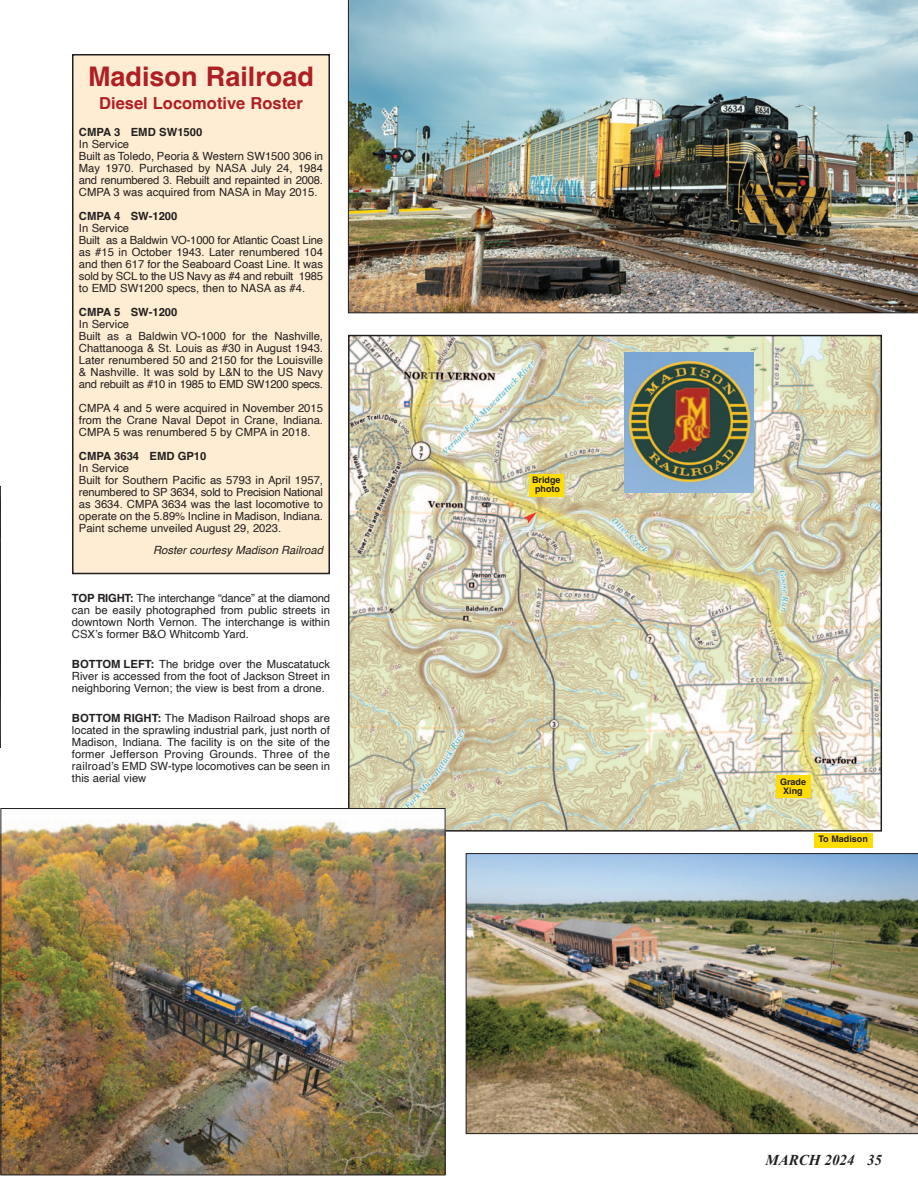
<style>
.page{position:relative;width:918px;height:1188px;background:#fff}
.page>*{position:absolute;margin:0;border:0;box-sizing:border-box;transform-origin:0 0}
.t1{font:700 27px "Helvetica";color:#af1e22}
.t2{font:700 16.5px "Helvetica";color:#af1e22}
.t3{font:italic 700 15px "Times New Roman";color:#231f20}
.t4{font:11.25px/12px "Helvetica";color:#231f20;text-align:justify}
.t5{font:700 11.25px "Helvetica";color:#231f20}
.t6{font:italic 11.25px "Helvetica";color:#231f20}
.t7{font:700 9px "Helvetica";color:#231f20}
.s1{font-weight:700}
</style>
<div class="page">
<img style="left:351px;top:338px;width:528px;height:491px">
<div style="left:348px;top:335px;width:534px;height:497px;border:2px solid #231f20"></div>
<svg style="left:0;top:486px;width:1px;height:262px"></svg>
<img style="left:3px;top:810px;width:441px;height:363px">
<img style="left:348px;top:0;width:570px;height:313px">
<img style="left:466px;top:853px;width:452px;height:281px">
<div style="left:73px;top:55px;width:256px;height:519px;background:#feedd2"></div>
<div style="left:72px;top:54px;width:258px;height:520px;border:2px solid #231f20"></div>
<div style="left:529px;top:474px;width:35px;height:23px;background:#ffdc03"></div>
<div style="left:776px;top:775px;width:34px;height:23px;background:#ffdc03"></div>
<div style="left:814px;top:833px;width:58px;height:14px;background:#ffdc03"></div>
<svg style="left:524px;top:512px;width:13px;height:12px"></svg>
<img style="left:624px;top:353px;width:129px;height:139px">
<p class="t1" style="left:88px;top:66px;width:227px">Madison Railroad</p>
<p class="t2" style="left:99px;top:96px;width:205px">Diesel Locomotive Roster</p>
<p class="t5" style="left:79px;top:127px;width:125px">CMPA 3 EMD SW1500</p>
<p class="t4" style="left:79px;top:139px;width:52px">In Service</p>
<p class="t4" style="left:79px;top:151px;width:246px">Built as Toledo, Peoria &amp; Western SW1500 306 in May 1970. Purchased by NASA July 24, 1984 and renumbered 3. Rebuilt and repainted in 2008.<br>CMPA 3 was acquired from NASA in May 2015.</p>
<p class="t5" style="left:79px;top:211px;width:100px">CMPA 4 SW-1200</p>
<p class="t4" style="left:79px;top:223px;width:52px">In Service</p>
<p class="t4" style="left:79px;top:235px;width:246px">Built as a Baldwin VO-1000 for Atlantic Coast Line as #15 in October 1943. Later renumbered 104 and then 617 for the Seaboard Coast Line. It was sold by SCL to the US Navy as #4 and rebuilt 1985 to EMD SW1200 specs, then to NASA as #4.</p>
<p class="t5" style="left:79px;top:307px;width:100px">CMPA 5 SW-1200</p>
<p class="t4" style="left:79px;top:319px;width:52px">In Service</p>
<p class="t4" style="left:79px;top:331px;width:246px">Built as a Baldwin VO-1000 for the Nashville, Chattanooga &amp; St. Louis as #30 in August 1943.<br>Later renumbered 50 and 2150 for the Louisville &amp; Nashville. It was sold by L&amp;N to the US Navy and rebuilt as #10 in 1985 to EMD SW1200 specs.</p>
<p class="t4" style="left:79px;top:403px;width:246px">CMPA 4 and 5 were acquired in November 2015 from the Crane Naval Depot in Crane, Indiana.<br>CMPA 5 was renumbered 5 by CMPA in 2018.</p>
<p class="t5" style="left:79px;top:451px;width:129px">CMPA 3634 EMD GP10</p>
<p class="t4" style="left:79px;top:463px;width:52px">In Service</p>
<p class="t4" style="left:79px;top:475px;width:246px">Built for Southern Pacific as 5793 in April 1957, renumbered to SP 3634, sold to Precision National as 3634. CMPA 3634 was the last locomotive to operate on the 5.89% Incline in Madison, Indiana.<br>Paint scheme unveiled August 29, 2023.</p>
<p class="t6" style="left:153px;top:546px;width:172px">Roster courtesy Madison Railroad</p>
<p class="t4" style="left:72px;top:593px;width:260px"><span class="s1">TOP RIGHT:</span> The interchange “dance” at the diamond can be easily photographed from public streets in downtown North Vernon. The interchange is within CSX’s former B&amp;O Whitcomb Yard.</p>
<p class="t4" style="left:72px;top:659px;width:260px"><span class="s1">BOTTOM LEFT:</span> The bridge over the Muscatatuck River is accessed from the foot of Jackson Street in neighboring Vernon; the view is best from a drone.</p>
<p class="t4" style="left:72px;top:713px;width:260px"><span class="s1">BOTTOM RIGHT:</span> The Madison Railroad shops are located in the sprawling industrial park, just north of Madison, Indiana. The facility is on the site of the former Jefferson Proving Grounds. Three of the railroad’s EMD SW-type locomotives can be seen in this aerial view</p>
<p class="t7" style="left:532px;top:476px;width:30px">Bridge</p>
<p class="t7" style="left:535px;top:485px;width:26px">photo</p>
<p class="t7" style="left:780px;top:778px;width:28px">Grade</p>
<p class="t7" style="left:783px;top:787px;width:21px">Xing</p>
<p class="t7" style="left:818px;top:835px;width:51px">To Madison</p>
<p class="t3" style="left:766px;top:1152px;width:118px">MARCH 2024 35</p>
</div>
